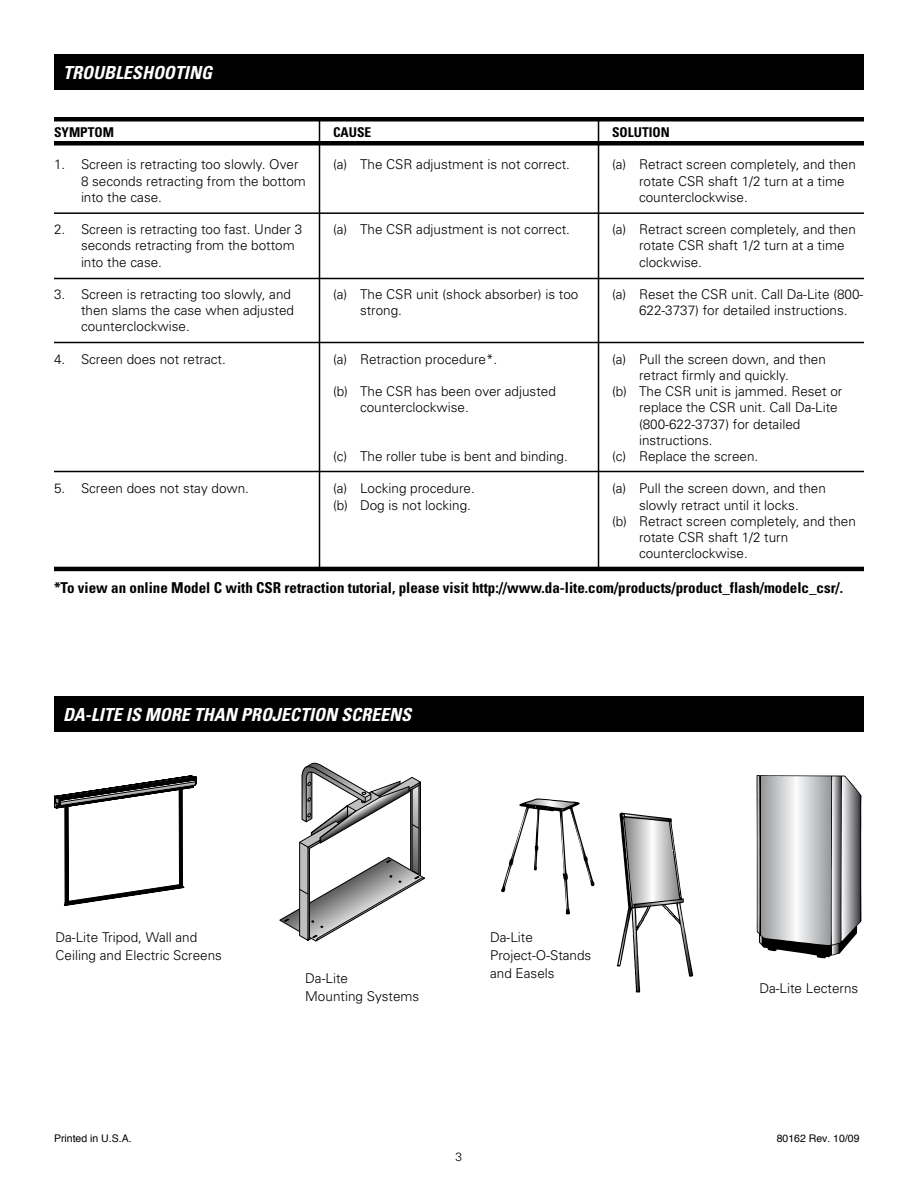
<style>
.page{position:relative;width:918px;height:1188px;background:#fff}
.page>*{position:absolute;margin:0;border:0;box-sizing:border-box;transform-origin:0 0}
.t1{font:italic 700 condensed 18px "Univers";color:#fff}
.t2{font:700 condensed 15px "Univers";color:#000}
.t3{font:300 13.5px/16.2px "Univers";color:#000}
.t4{font:700 condensed 13.5px "Univers";color:#000}
.t5{font:300 12px "Univers";color:#000}
.t6{font:10.5px "Helvetica";color:#000}
</style>
<div class="page">
<hr style="left:54px;top:567px;width:810px;height:4px;background:#000">
<div style="left:54px;top:54px;width:810px;height:36px;background:#000"></div>
<div style="left:54px;top:117px;width:810px;height:5px;background:#000"></div>
<div style="left:54px;top:141px;width:810px;height:5px;background:#000"></div>
<hr style="left:319px;top:119px;width:1px;height:450px;background:#000">
<hr style="left:598px;top:119px;width:1px;height:450px;background:#000">
<hr style="left:54px;top:212px;width:810px;height:2px;background:#000">
<hr style="left:54px;top:278px;width:810px;height:1px;background:#000">
<hr style="left:54px;top:342px;width:810px;height:1px;background:#000">
<hr style="left:54px;top:471px;width:810px;height:1px;background:#000">
<div style="left:54px;top:696px;width:810px;height:36px;background:#000"></div>
<svg style="left:54px;top:775px;width:143px;height:131px"></svg>
<svg style="left:757px;top:775px;width:105px;height:184px"></svg>
<svg style="left:616px;top:813px;width:78px;height:180px"></svg>
<svg style="left:501px;top:798px;width:94px;height:117px"></svg>
<svg style="left:280px;top:762px;width:145px;height:180px"></svg>
<h1 class="t1" style="left:63px;top:62px;width:151px">TROUBLESHOOTING</h1>
<p class="t4" style="left:54px;top:124px;width:18px">Symptom</p>
<p class="t3" style="left:81px;top:156px;width:226px;text-indent:-27px">1. Screen is retracting too slowly. Over<br>8 seconds retracting from the bottom into the case.</p>
<p class="t3" style="left:81px;top:221px;width:223px;text-indent:-27px">2. Screen is retracting too fast. Under 3 seconds retracting from the bottom into the case.</p>
<p class="t3" style="left:81px;top:286px;width:215px;text-indent:-27px">3. Screen is retracting too slowly, and then slams the case when adjusted counterclockwise.</p>
<p class="t3" style="left:54px;top:350px;width:173px">4. Screen does not retract.</p>
<p class="t3" style="left:54px;top:480px;width:197px">5. Screen does not stay down.</p>
<p class="t4" style="left:333px;top:124px;width:17px">Cause</p>
<p class="t3" style="left:333px;top:156px;width:239px">(a) The CSR adjustment is not correct.</p>
<p class="t3" style="left:333px;top:221px;width:239px">(a) The CSR adjustment is not correct.</p>
<p class="t3" style="left:360px;top:286px;width:220px;text-indent:-27px">(a) The CSR unit (shock absorber) is too strong.</p>
<p class="t3" style="left:333px;top:350px;width:166px">(a) Retraction procedure*.</p>
<p class="t3" style="left:360px;top:383px;width:197px;text-indent:-27px">(b) The CSR has been over adjusted counterclockwise.</p>
<p class="t3" style="left:333px;top:448px;width:236px">(c) The roller tube is bent and binding.</p>
<p class="t3" style="left:333px;top:480px;width:143px">(a) Locking procedure. (b) Dog is not locking.</p>
<p class="t4" style="left:612px;top:124px;width:16px">Solution</p>
<p class="t3" style="left:639px;top:156px;width:218px;text-indent:-27px">(a) Retract screen completely, and then rotate CSR shaft 1/2 turn at a time counterclockwise.</p>
<p class="t3" style="left:639px;top:221px;width:218px;text-indent:-27px">(a) Retract screen completely, and then rotate CSR shaft 1/2 turn at a time clockwise.</p>
<p class="t3" style="left:639px;top:286px;width:226px;text-indent:-27px">(a) Reset the CSR unit. Call Da-Lite (800-<br>622-3737) for detailed instructions.</p>
<p class="t3" style="left:612px;top:350px;width:215px">(a) Pull the screen down, and then</p>
<p class="t3" style="left:639px;top:367px;width:152px">retract firmly and quickly.</p>
<p class="t3" style="left:612px;top:383px;width:232px">(b) The CSR unit is jammed. Reset or</p>
<p class="t3" style="left:639px;top:399px;width:200px">replace the CSR unit. Call Da-Lite</p>
<p class="t3" style="left:639px;top:415px;width:163px">(800-622-3737) for detailed</p>
<p class="t3" style="left:639px;top:431px;width:75px">instructions.</p>
<p class="t3" style="left:612px;top:448px;width:148px">(c) Replace the screen.</p>
<p class="t3" style="left:612px;top:480px;width:215px">(a) Pull the screen down, and then</p>
<p class="t3" style="left:639px;top:496px;width:161px">slowly retract until it locks.</p>
<p class="t3" style="left:612px;top:512px;width:245px">(b) Retract screen completely, and then</p>
<p class="t3" style="left:639px;top:529px;width:151px">rotate CSR shaft 1/2 turn</p>
<p class="t3" style="left:639px;top:545px;width:110px">counterclockwise.</p>
<p class="t2" style="left:54px;top:579px;width:791px">*To view an online Model C with CSR retraction tutorial, please visit http://www.da-lite.com/products/product_flash/modelc_csr/.</p>
<h1 class="t1" style="left:63px;top:703px;width:350px">DA-LITE IS MORE THAN PROJECTION SCREENS</h1>
<p class="t3" style="left:56px;top:928px;width:168px;line-height:18px">Da-Lite Tripod, Wall and<br>Ceiling and Electric Screens</p>
<p class="t3" style="left:305px;top:969px;width:116px;line-height:18px">Da-Lite<br>Mounting Systems</p>
<p class="t3" style="left:490px;top:928px;width:103px;line-height:18px">Da-Lite<br>Project-O-Stands and Easels</p>
<p class="t3" style="left:759px;top:980px;width:101px">Da-Lite Lecterns</p>
<p class="t6" style="left:54px;top:1130px;width:79px">Printed in U.S.A.</p>
<p class="t6" style="left:777px;top:1130px;width:84px">80162 Rev. 10/09</p>
<p class="t5" style="left:456px;top:1150px;width:8px">3</p>
</div>
